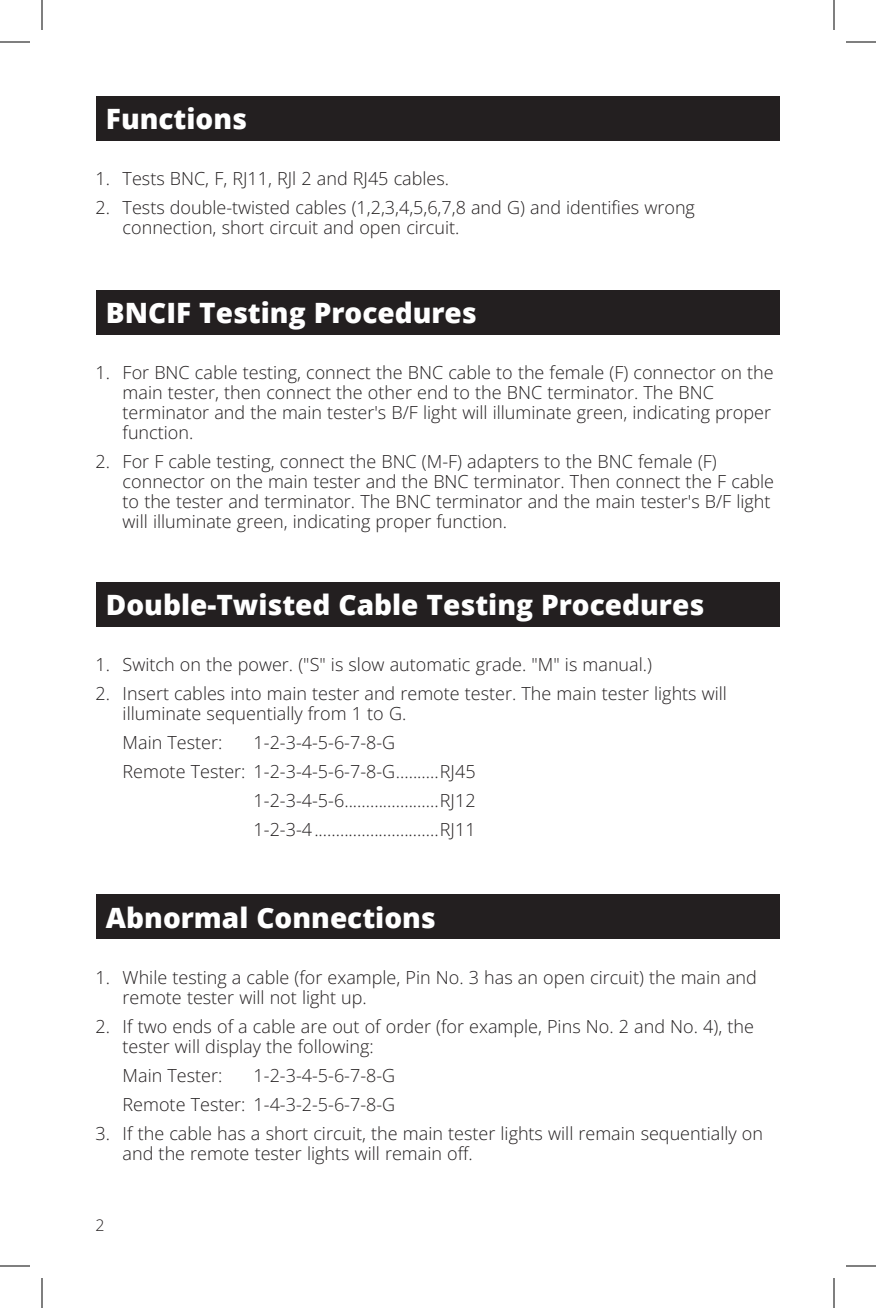
<style>
.page{position:relative;width:876px;height:1308px;background:#fff}
.page>*{position:absolute;margin:0;border:0;box-sizing:border-box;transform-origin:0 0}
.t1{font:800 28px "Open Sans";color:#fff}
.t2{font:18px/20px "Open Sans";color:#231f20}
.t3{font:16px "Open Sans";color:#231f20}
</style>
<div class="page">
<div style="left:97px;top:96px;width:683px;height:45px;background:#231f20"></div>
<div style="left:97px;top:290px;width:683px;height:45px;background:#231f20"></div>
<div style="left:97px;top:582px;width:683px;height:45px;background:#231f20"></div>
<div style="left:97px;top:894px;width:683px;height:45px;background:#231f20"></div>
<hr style="left:0;top:42px;width:30px;height:1px;background:#000">
<hr style="left:846px;top:42px;width:30px;height:1px;background:#000">
<hr style="left:0;top:1266px;width:30px;height:1px;background:#000">
<hr style="left:846px;top:1266px;width:30px;height:1px;background:#000">
<hr style="left:42px;top:0;width:1px;height:30px;background:#000">
<hr style="left:42px;top:1278px;width:1px;height:30px;background:#000">
<hr style="left:834px;top:0;width:1px;height:30px;background:#000">
<hr style="left:834px;top:1278px;width:1px;height:30px;background:#000">
<p class="t1" style="left:106px;top:98px;width:143px">Functions</p>
<p class="t2" style="left:96px;top:168px;width:355px">1. Tests BNC, F, RJ11, RJl 2 and RJ45 cables.</p>
<p class="t2" style="left:123px;top:197px;width:574px;text-indent:-27px">2. Tests double-twisted cables (1,2,3,4,5,6,7,8 and G) and identifies wrong connection, short circuit and open circuit.</p>
<p class="t1" style="left:106px;top:291px;width:372px">BNCIF Testing Procedures</p>
<p class="t2" style="left:123px;top:362px;width:653px;text-indent:-27px">1. For BNC cable testing, connect the BNC cable to the female (F) connector on the main tester, then connect the other end to the BNC terminator. The BNC terminator and the main tester's B/F light will illuminate green, indicating proper function.</p>
<p class="t2" style="left:123px;top:451px;width:653px;text-indent:-27px">2. For F cable testing, connect the BNC (M-F) adapters to the BNC female (F) connector on the main tester and the BNC terminator. Then connect the F cable to the tester and terminator. The BNC terminator and the main tester's B/F light will illuminate green, indicating proper function.</p>
<p class="t1" style="left:106px;top:583px;width:600px">Double-Twisted Cable Testing Procedures</p>
<p class="t2" style="left:96px;top:654px;width:558px">1. Switch on the power. ("S" is slow automatic grade. "M" is manual.)</p>
<p class="t2" style="left:123px;top:683px;width:606px;text-indent:-27px">2. Insert cables into main tester and remote tester. The main tester lights will illuminate sequentially from 1 to G.</p>
<p class="t2" style="left:123px;top:732px;width:101px">Main Tester:</p>
<p class="t2" style="left:254px;top:732px;width:143px">1-2-3-4-5-6-7-8-G</p>
<p class="t2" style="left:123px;top:761px;width:355px">Remote Tester: 1-2-3-4-5-6-7-8-G..........RJ45</p>
<p class="t2" style="left:254px;top:790px;width:224px">1-2-3-4-5-6......................RJ12</p>
<p class="t2" style="left:254px;top:819px;width:224px">1-2-3-4.............................RJ11</p>
<p class="t1" style="left:106px;top:896px;width:331px">Abnormal Connections</p>
<p class="t2" style="left:123px;top:967px;width:636px;text-indent:-27px">1. While testing a cable (for example, Pin No. 3 has an open circuit) the main and remote tester will not light up.</p>
<p class="t2" style="left:123px;top:1016px;width:633px;text-indent:-27px">2. If two ends of a cable are out of order (for example, Pins No. 2 and No. 4), the tester will display the following:</p>
<p class="t2" style="left:123px;top:1065px;width:101px">Main Tester:</p>
<p class="t2" style="left:254px;top:1065px;width:143px">1-2-3-4-5-6-7-8-G</p>
<p class="t2" style="left:123px;top:1094px;width:274px">Remote Tester: 1-4-3-2-5-6-7-8-G</p>
<p class="t2" style="left:123px;top:1123px;width:642px;text-indent:-27px">3. If the cable has a short circuit, the main tester lights will remain sequentially on and the remote tester lights will remain off.</p>
<p class="t3" style="left:96px;top:1215px;width:11px">2</p>
</div>
